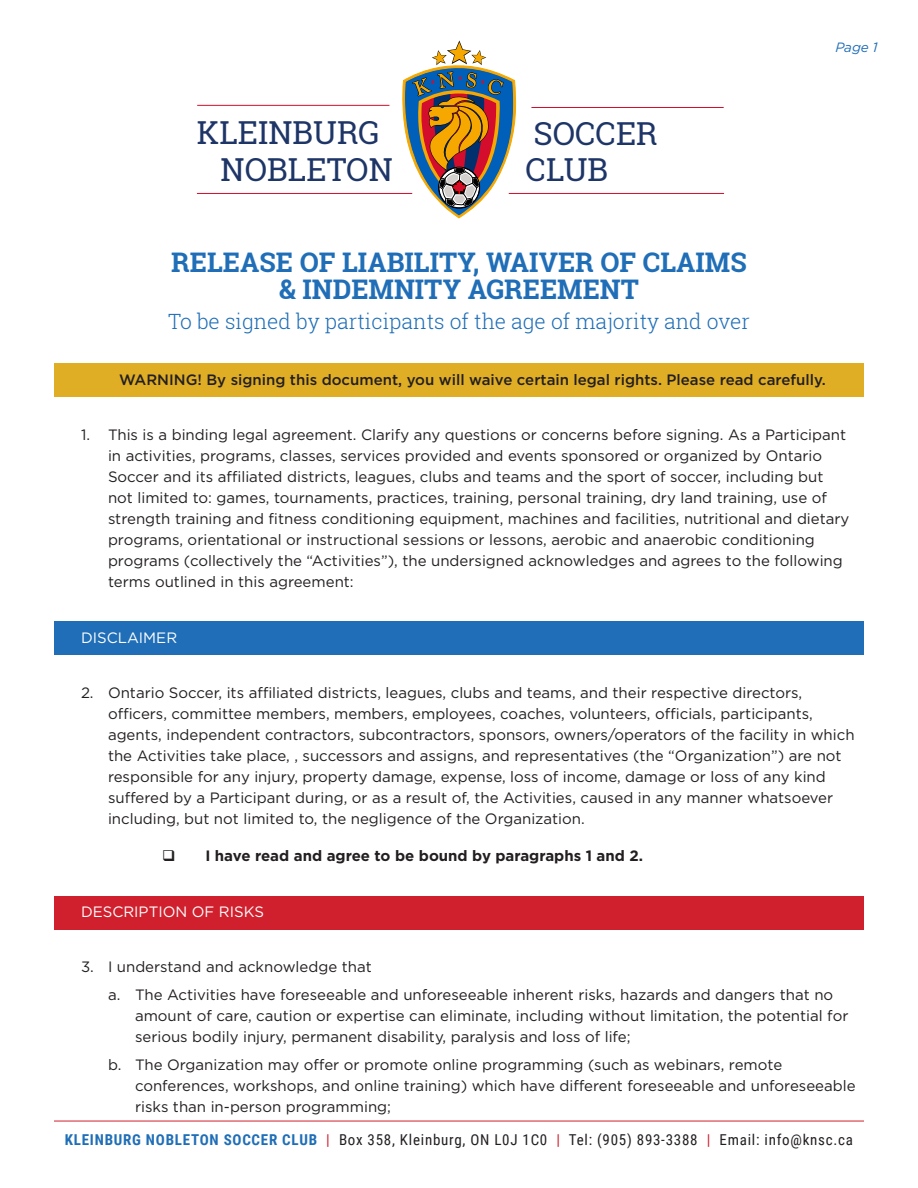
<style>
.page{position:relative;width:918px;height:1188px;background:#fff}
.page>*{position:absolute;margin:0;border:0;box-sizing:border-box;transform-origin:0 0}
.t1{font:31.65px/36.6px "Roboto Slab";color:#1e3567}
.t2{font:700 27px/27px "Roboto Slab";color:#1f6eb7;text-align:center}
.t3{font:300 21px "Roboto Slab";color:#1f6eb7}
.t4{font:15px/21px "Gotham";color:#231f20}
.t5{font:15px "Roboto Condensed";letter-spacing:.05em;color:#231f20}
.t6{font:500 15px "Gotham";color:#231f20}
.t7{font:700 15px "Gotham";color:#231f20}
.t8{font:15px "Gotham";color:#fff}
.t9{font:italic 13.5px "Gotham";color:#1f6eb7}
.s1{font-weight:700;color:#1f6eb7}
.s2{color:#d0202d}
</style>
<div class="page">
<hr style="left:54px;top:1121px;width:810px;height:1px;background:#d0202d">
<div style="left:54px;top:897px;width:810px;height:33px;background:#d0202d"></div>
<div style="left:54px;top:622px;width:810px;height:33px;background:#1f6eb7"></div>
<div style="left:54px;top:363px;width:810px;height:33px;background:#e0ae25"></div>
<svg style="left:403px;top:41px;width:113px;height:177px"></svg>
<hr style="left:197px;top:105px;width:192px;height:1px;background:#d30d2b">
<hr style="left:197px;top:193px;width:215px;height:1px;background:#d30d2b">
<hr style="left:509px;top:193px;width:215px;height:1px;background:#d30d2b">
<hr style="left:531px;top:107px;width:193px;height:1px;background:#d30d2b">
<p class="t1" style="left:221px;top:114px;width:174px;text-indent:-24px">KLEINBURG<br>NOBLETON</p>
<p class="t1" style="left:526px;top:115px;width:134px">SOCCER<br>CLUB</p>
<p class="t9" style="left:835px;top:39px;width:44px">Page 1</p>
<p class="t2" style="left:171px;top:249px;width:577px">RELEASE OF LIABILITY, WAIVER OF CLAIMS &amp; INDEMNITY AGREEMENT</p>
<p class="t3" style="left:168px;top:307px;width:583px">To be signed by participants of the age of majority and over</p>
<p class="t6" style="left:119px;top:370px;width:708px">WARNING! By signing this document, you will waive certain legal rights. Please read carefully.</p>
<p class="t4" style="left:108px;top:424px;width:743px;text-indent:-27px">1. This is a binding legal agreement. Clarify any questions or concerns before signing. As a Participant in activities, programs, classes, services provided and events sponsored or organized by Ontario Soccer and its affiliated districts, leagues, clubs and teams and the sport of soccer, including but not limited to: games, tournaments, practices, training, personal training, dry land training, use of strength training and fitness conditioning equipment, machines and facilities, nutritional and dietary programs, orientational or instructional sessions or lessons, aerobic and anaerobic conditioning programs (collectively the “Activities”), the undersigned acknowledges and agrees to the following terms outlined in this agreement:</p>
<p class="t8" style="left:81px;top:628px;width:98px">DISCLAIMER</p>
<p class="t4" style="left:108px;top:682px;width:748px;text-indent:-27px">2. Ontario Soccer, its affiliated districts, leagues, clubs and teams, and their respective directors, officers, committee members, members, employees, coaches, volunteers, officials, participants, agents, independent contractors, subcontractors, sponsors, owners/operators of the facility in which the Activities take place, , successors and assigns, and representatives (the “Organization”) are not responsible for any injury, property damage, expense, loss of income, damage or loss of any kind suffered by a Participant during, or as a result of, the Activities, caused in any manner whatsoever including, but not limited to, the negligence of the Organization.</p>
<p class="t7" style="left:162px;top:846px;width:483px">❑ I have read and agree to be bound by paragraphs 1 and 2.</p>
<p class="t8" style="left:81px;top:902px;width:184px">DESCRIPTION OF RISKS</p>
<p class="t4" style="left:81px;top:956px;width:292px">3. I understand and acknowledge that</p>
<p class="t4" style="left:135px;top:984px;width:715px;text-indent:-27px">a. The Activities have foreseeable and unforeseeable inherent risks, hazards and dangers that no amount of care, caution or expertise can eliminate, including without limitation, the potential for serious bodily injury, permanent disability, paralysis and loss of life;</p>
<p class="t4" style="left:135px;top:1053px;width:722px;text-indent:-27px">b. The Organization may offer or promote online programming (such as webinars, remote conferences, workshops, and online training) which have different foreseeable and unforeseeable risks than in-person programming;</p>
<p class="t5" style="left:65px;top:1129px;width:790px"><span class="s1">KLEINBURG NOBLETON SOCCER CLUB</span> <span class="s2">|</span> Box 358, Kleinburg, ON L0J 1C0 <span class="s2">|</span> Tel: (905) 893-3388 <span class="s2">|</span> Email: info@knsc.ca</p>
</div>
